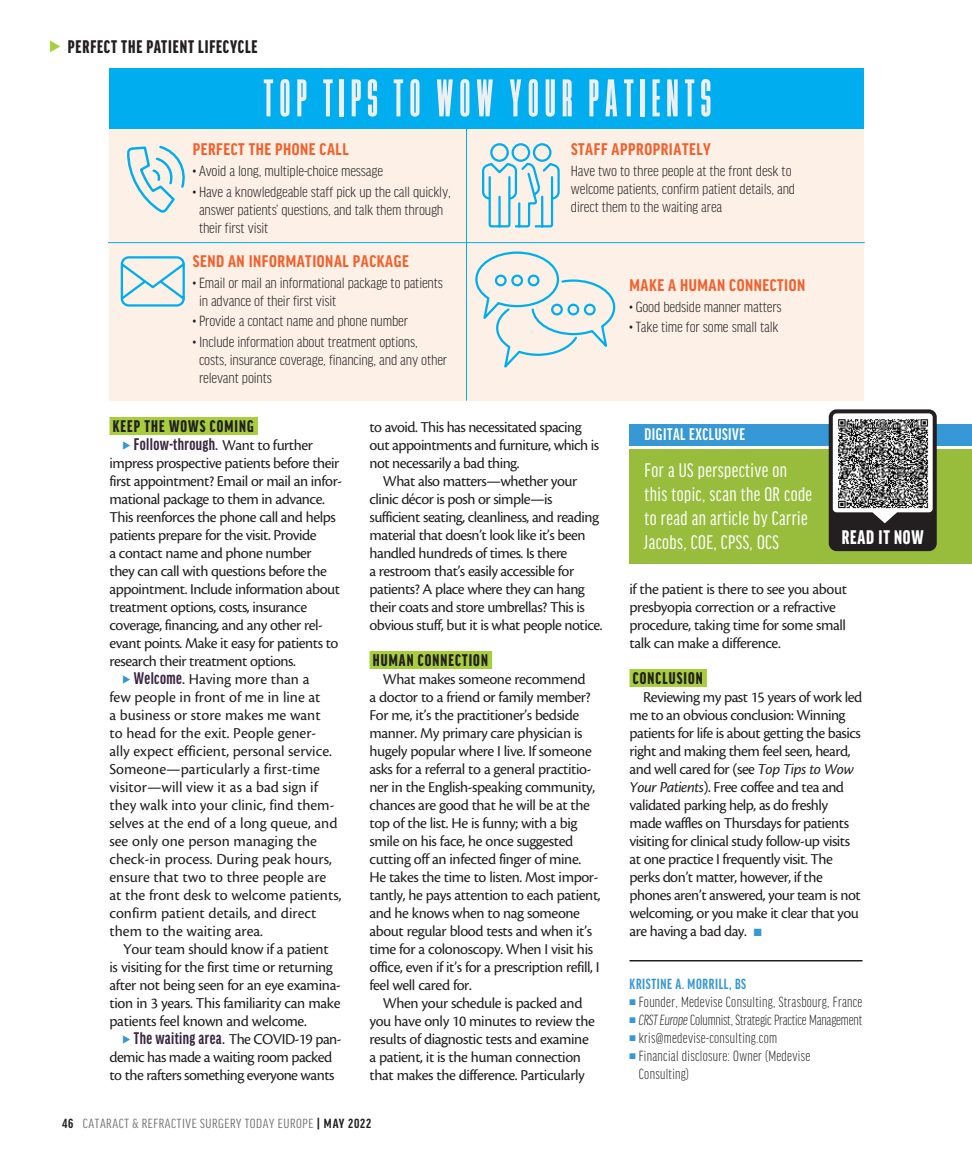
<style>
.page{position:relative;width:972px;height:1161px;background:#fff}
.page>*{position:absolute;margin:0;border:0;box-sizing:border-box;transform-origin:0 0}
.t1{font:55.5px "Bee Four";letter-spacing:.1em;color:#edeff0}
.sidebar_h1{font:21px/24px "Good Headline Pro X Cond News";letter-spacing:.02em;color:#fff}
.subhead_alternate{font:900 extra-condensed 21px "Good Headline Pro";letter-spacing:.04em;color:#fff}
.t2{font:900 extra-condensed 19.5px "Good Headline Pro";letter-spacing:.045em;color:#231f20}
.body{font:700 condensed 18px "Good Headline Pro";letter-spacing:.03em;color:#f2602c}
.body-2{font:700 extra-condensed 18px "Good Headline Pro";letter-spacing:.02em;color:#3a2543}
.subhead{font:900 extra-condensed 18px "Good Headline Pro";letter-spacing:.06em;color:#231f20}
.sidebar_h1-2{font:700 extra-condensed 18px "Good Headline Pro";letter-spacing:.03em;color:#fff}
.body-3{font:15.75px/18px "Cronos Pro";letter-spacing:-.025em;color:#231f20}
.body-4{font:300 condensed 15.75px/18px "Good Headline Pro";letter-spacing:-.01em;color:#231f20}
.body-5{font:15.75px/18px "Cronos Pro";color:#231f20}
.bio_info{font:300 extra-condensed 15.75px/18px "Good Headline Pro";letter-spacing:.02em;color:#231f20}
.bio_info-2{font:300 extra-condensed 15.75px "Good Headline Pro";letter-spacing:-.01em;color:#231f20}
.bio_name{font:700 extra-condensed 15.75px "Good Headline Pro";letter-spacing:.04em;color:#3698d4}
.t3{font:extra-condensed 14.1px "Good Headline Pro";letter-spacing:.035em;color:#6c6d70;scale:1.11 1}
.s1{font-family:"Cronos Pro";font-weight:400;font-stretch:normal;font-size:15.75px;color:#231f20}
.s2{font-family:"Good Headline Pro";font-weight:700;font-stretch:extra-condensed;font-size:18px;color:#3a2543}
.s3{font-weight:700;color:#231f20}
.s4{font-style:italic}
.s5{color:#3698d4}
</style>
<div class="page">
<div style="left:110px;top:417px;width:148px;height:18px;background:#a8ce3d"></div>
<div style="left:369px;top:651px;width:123px;height:18px;background:#a8ce3d"></div>
<div style="left:630px;top:669px;width:77px;height:18px;background:#a8ce3d"></div>
<hr style="left:630px;top:960px;width:232px;height:2px;background:#231f20">
<div style="left:110px;top:68px;width:754px;height:333px;background:#fcf0e7"></div>
<svg style="left:128px;top:145px;width:57px;height:67px"></svg>
<svg style="left:120px;top:256px;width:65px;height:51px"></svg>
<svg style="left:482px;top:143px;width:78px;height:85px"></svg>
<svg style="left:475px;top:251px;width:141px;height:117px"></svg>
<div style="left:110px;top:68px;width:754px;height:60px;background:#00aeef"></div>
<hr style="left:466px;top:128px;width:1px;height:273px;background:#00aeef">
<hr style="left:108px;top:242px;width:757px;height:1px;background:#00aeef">
<div style="left:629px;top:424px;width:343px;height:21px;background:#3698d4"></div>
<div style="left:629px;top:450px;width:343px;height:114px;background:#98bd3c"></div>
<svg style="left:829px;top:409px;width:108px;height:142px;background:#6c6b6b"></svg>
<p class="t2" style="left:68px;top:37px;width:191px">PERFECT THE PATIENT LIFECYCLE</p>
<p class="t1" style="left:263px;top:68px;width:449px">TOP TIPS TO WOW YOUR PATIENTS</p>
<p class="body" style="left:193px;top:141px;width:157px">PERFECT THE PHONE CALL</p>
<p class="body-4" style="left:193px;top:162px;width:192px">• Avoid a long, multiple-choice message</p>
<p class="body-4" style="left:199px;top:183px;width:253px;text-indent:-6px">• Have a knowledgeable staff pick up the call quickly, answer patients’ questions, and talk them through their first visit</p>
<p class="body" style="left:193px;top:253px;width:217px">SEND AN INFORMATIONAL PACKAGE</p>
<p class="body-4" style="left:199px;top:274px;width:246px;text-indent:-6px">• Email or mail an informational package to patients in advance of their first visit</p>
<p class="body-4" style="left:193px;top:312px;width:217px">• Provide a contact name and phone number</p>
<p class="body-4" style="left:199px;top:333px;width:250px;text-indent:-6px">• Include information about treatment options, costs, insurance coverage, financing, and any other relevant points</p>
<p class="body" style="left:571px;top:141px;width:141px">STAFF APPROPRIATELY</p>
<p class="body-4" style="left:571px;top:162px;width:226px">Have two to three people at the front desk to welcome patients, confirm patient details, and direct them to the waiting area</p>
<p class="body" style="left:630px;top:277px;width:177px">MAKE A HUMAN CONNECTION</p>
<p class="body-4" style="left:630px;top:298px;width:154px">• Good bedside manner matters</p>
<p class="body-4" style="left:630px;top:319px;width:151px">• Take time for some small talk</p>
<p class="subhead" style="left:113px;top:417px;width:142px">KEEP THE WOWS COMING</p>
<p class="body-2" style="left:134px;top:435px;width:180px">Follow-through. <span class="s1">Want to further</span></p>
<p class="body-3" style="left:110px;top:454px;width:234px">impress prospective patients before their first appointment? Email or mail an infor&shy;mational package to them in advance.<br>This reenforces the phone call and helps patients prepare for the visit. Provide<br>a contact name and phone number<br>they can call with questions before the appointment. Include information about treatment options, costs, insurance coverage, financing, and any other rel&shy;evant points. Make it easy for patients to research their treatment options.</p>
<p class="body-5" style="left:110px;top:670px;width:234px;text-indent:24px"><span class="s2">Welcome.</span> Having more than a<br>few people in front of me in line at<br>a business or store makes me want<br>to head for the exit. People gener-<br>ally expect efficient, personal service.<br>Someone—particularly a first-time visitor—will view it as a bad sign if they walk into your clinic, find them&shy;selves at the end of a long queue, and see only one person managing the check-in process. During peak hours, ensure that two to three people are at the front desk to welcome patients, confirm patient details, and direct them to the waiting area.</p>
<p class="body-3" style="left:110px;top:940px;width:233px;text-indent:14px">Your team should know if a patient is visiting for the first time or returning after not being seen for an eye examina&shy;tion in 3 years. This familiarity can make patients feel known and welcome.</p>
<p class="body-2" style="left:134px;top:1029px;width:209px">The waiting area. <span class="s1">The COVID-19 pan-</span></p>
<p class="body-3" style="left:110px;top:1048px;width:227px">demic has made a waiting room packed to the rafters something everyone wants</p>
<p class="body-3" style="left:369px;top:418px;width:231px">to avoid. This has necessitated spacing out appointments and furniture, which is not necessarily a bad thing.</p>
<p class="body-3" style="left:369px;top:472px;width:235px;text-indent:14px">What also matters—whether your clinic décor is posh or simple—is sufficient seating, cleanliness, and reading material that doesn’t look like it’s been handled hundreds of times. Is there<br>a restroom that’s easily accessible for patients? A place where they can hang their coats and store umbrellas? This is obvious stuff, but it is what people notice.</p>
<p class="subhead" style="left:373px;top:651px;width:117px">HUMAN CONNECTION</p>
<p class="body-3" style="left:369px;top:670px;width:233px;text-indent:14px">What makes someone recommend<br>a doctor to a friend or family member?<br>For me, it’s the practitioner’s bedside manner. My primary care physician is hugely popular where I live. If someone asks for a referral to a general practitio&shy;ner in the English-speaking community, chances are good that he will be at the top of the list. He is funny; with a big smile on his face, he once suggested cutting off an infected finger of mine.<br>He takes the time to listen. Most impor&shy;tantly, he pays attention to each patient, and he knows when to nag someone about regular blood tests and when it’s time for a colonoscopy. When I visit his office, even if it’s for a prescription refill, I feel well cared for.</p>
<p class="body-3" style="left:369px;top:994px;width:227px;text-indent:14px">When your schedule is packed and you have only 10 minutes to review the results of diagnostic tests and examine a patient, it is the human connection that makes the difference. Particularly</p>
<p class="t3" style="left:62px;top:1117px;width:280px"><span class="s3">46</span> CATARACT &amp; REFRACTIVE SURGERY TODAY EUROPE <span class="s3">| MAY 2022</span></p>
<p class="sidebar_h1-2" style="left:645px;top:426px;width:102px">DIGITAL EXCLUSIVE</p>
<p class="sidebar_h1" style="left:645px;top:458px;width:169px">For a US perspective on this topic, scan the QR code to read an article by Carrie<br>Jacobs, COE, CPSS, OCS</p>
<p class="subhead_alternate" style="left:842px;top:527px;width:83px">READ IT NOW</p>
<p class="body-3" style="left:630px;top:580px;width:219px">if the patient is there to see you about presbyopia correction or a refractive procedure, taking time for some small talk can make a difference.</p>
<p class="subhead" style="left:633px;top:669px;width:71px">CONCLUSION</p>
<p class="body-3" style="left:630px;top:688px;width:234px;text-indent:14px">Reviewing my past 15 years of work led me to an obvious conclusion: Winning patients for life is about getting the basics right and making them feel seen, heard, and well cared for (see <span class="s4">Top Tips to Wow Your Patients</span>). Free coffee and tea and validated parking help, as do freshly made waffles on Thursdays for patients visiting for clinical study follow-up visits at one practice I frequently visit. The perks don’t matter, however, if the phones aren’t answered, your team is not welcoming, or you make it clear that you are having a bad day. <span class="s5">■</span></p>
<p class="bio_name" style="left:630px;top:976px;width:118px">KRISTINE A. MORRILL, BS</p>
<p class="bio_info" style="left:630px;top:993px;width:234px"><span class="s5">■</span> Founder, Medevise Consulting, Strasbourg, France</p>
<p class="bio_info-2" style="left:630px;top:1012px;width:234px"><span class="s5">■</span> <span class="s4">CRST Europe</span> Columnist, Strategic Practice Management</p>
<p class="bio_info" style="left:630px;top:1029px;width:149px"><span class="s5">■</span> kris@medevise-consulting.com</p>
<p class="bio_info" style="left:639px;top:1047px;width:173px;text-indent:-9px"><span class="s5">■</span> Financial disclosure: Owner (Medevise<br>Consulting)</p>
</div>
